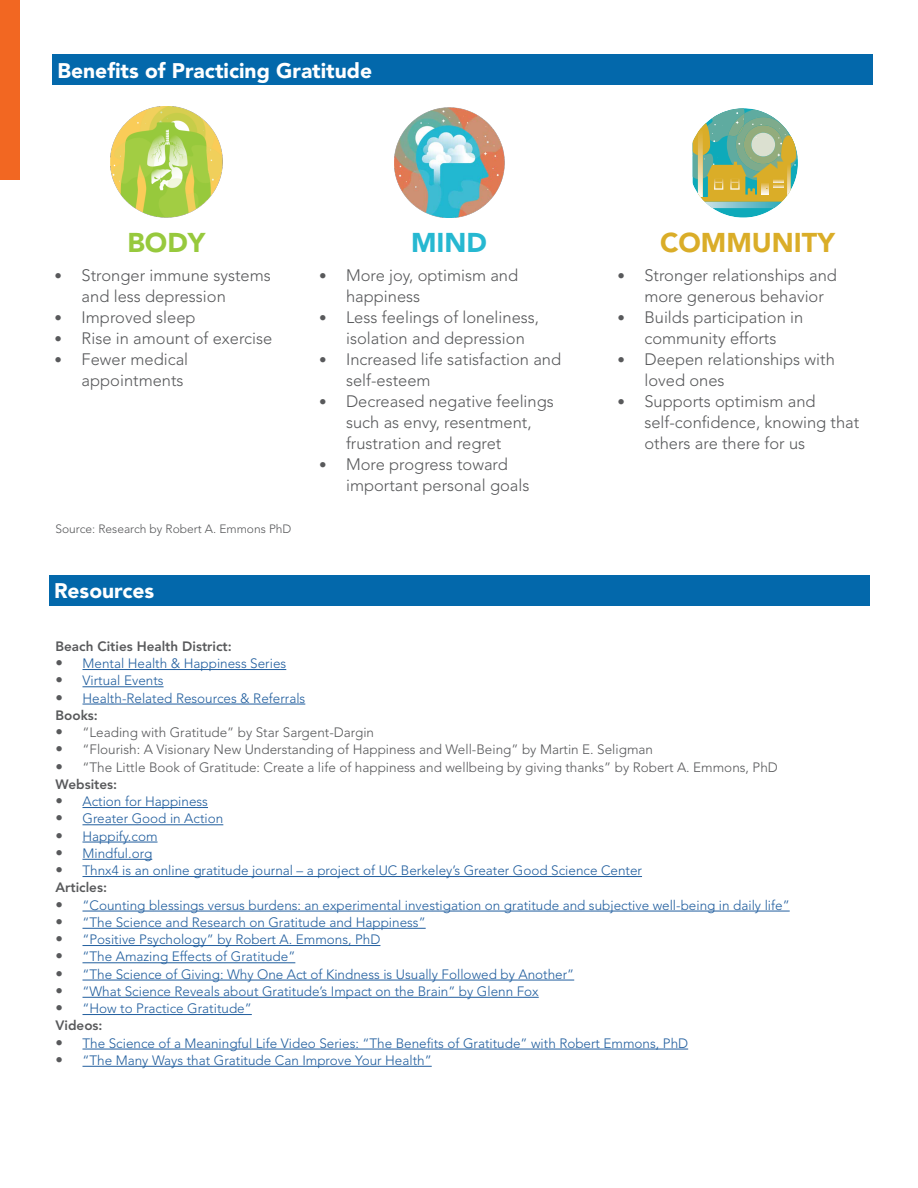
<style>
.page{position:relative;width:918px;height:1188px;background:#fff}
.page>*{position:absolute;margin:0;border:0;box-sizing:border-box;transform-origin:0 0}
.t1{font:900 27px "Avenir";color:#daad28}
.t2{font:900 27px "Avenir";color:#26b8d1}
.t3{font:900 27px "Avenir";color:#97c93d}
.t4{font:900 21px "Avenir";color:#fff}
.t5{font:300 16.5px/21px "Avenir";color:#58595b}
.t6{font:300 13.5px/17.2px "Avenir";color:#215e9e}
.t7{font:300 13.5px/17.2px "Avenir";color:#58595b}
.t8{font:800 13.5px "Avenir";color:#58595b}
.t9{font:300 12px "Avenir";color:#58595b}
.s1{font-size:15px}
.s2{font-size:15px;color:#58595b}
.s3{font-weight:800;color:#58595b}
.s4{font-weight:800}
</style>
<div class="page">
<div style="left:49px;top:575px;width:820px;height:31px;background:#0368ab"></div>
<hr style="left:82px;top:669px;width:204px;height:1px;background:#215e9e">
<hr style="left:82px;top:686px;width:82px;height:1px;background:#215e9e">
<hr style="left:82px;top:704px;width:223px;height:1px;background:#215e9e">
<hr style="left:82px;top:807px;width:126px;height:1px;background:#215e9e">
<hr style="left:82px;top:824px;width:141px;height:1px;background:#215e9e">
<hr style="left:82px;top:842px;width:76px;height:1px;background:#215e9e">
<hr style="left:82px;top:859px;width:70px;height:1px;background:#215e9e">
<hr style="left:82px;top:876px;width:560px;height:1px;background:#215e9e">
<hr style="left:82px;top:911px;width:708px;height:1px;background:#215e9e">
<hr style="left:82px;top:928px;width:344px;height:1px;background:#215e9e">
<hr style="left:82px;top:945px;width:298px;height:1px;background:#215e9e">
<hr style="left:82px;top:962px;width:213px;height:1px;background:#215e9e">
<hr style="left:82px;top:980px;width:492px;height:1px;background:#215e9e">
<hr style="left:82px;top:997px;width:457px;height:1px;background:#215e9e">
<hr style="left:82px;top:1014px;width:170px;height:1px;background:#215e9e">
<hr style="left:82px;top:1049px;width:606px;height:1px;background:#215e9e">
<hr style="left:82px;top:1066px;width:350px;height:1px;background:#215e9e">
<div style="left:52px;top:55px;width:821px;height:30px;background:#0368ab"></div>
<img style="left:394px;top:108px;width:110px;height:110px">
<img style="left:111px;top:106px;width:111px;height:112px">
<svg style="left:693px;top:108px;width:105px;height:110px"></svg>
<div style="left:0;top:0;width:19px;height:179px;background:#f26722"></div>
<h2 class="t4" style="left:58px;top:58px;width:316px">Benefits of Practicing Gratitude</h2>
<h1 class="t3" style="left:127px;top:226px;width:79px">BODY</h1>
<p class="t5" style="left:82px;top:264px;width:191px;text-indent:-27px"><span class="s1">•</span> Stronger immune systems and less depression</p>
<p class="t5" style="left:55px;top:306px;width:143px"><span class="s1">•</span> Improved sleep</p>
<p class="t5" style="left:55px;top:327px;width:219px"><span class="s1">•</span> Rise in amount of exercise</p>
<p class="t5" style="left:55px;top:348px;width:135px;text-align:right"><span class="s1">•</span> Fewer medical appointments</p>
<p class="t9" style="left:56px;top:522px;width:237px">Source: Research by Robert A. Emmons PhD</p>
<h2 class="t4" style="left:54px;top:578px;width:102px">Resources</h2>
<h1 class="t2" style="left:411px;top:226px;width:77px">MIND</h1>
<h1 class="t1" style="left:660px;top:226px;width:176px">COMMUNITY</h1>
<p class="t5" style="left:346px;top:264px;width:174px;text-indent:-27px"><span class="s1">•</span> More joy, optimism and happiness</p>
<p class="t5" style="left:346px;top:306px;width:195px;text-indent:-27px"><span class="s1">•</span> Less feelings of loneliness, isolation and depression</p>
<p class="t5" style="left:346px;top:348px;width:217px;text-indent:-27px"><span class="s1">•</span> Increased life satisfaction and self-esteem</p>
<p class="t5" style="left:346px;top:390px;width:209px;text-indent:-27px"><span class="s1">•</span> Decreased negative feelings such as envy, resentment, frustration and regret</p>
<p class="t5" style="left:346px;top:453px;width:185px;text-indent:-27px"><span class="s1">•</span> More progress toward important personal goals</p>
<p class="t5" style="left:644px;top:264px;width:194px;text-indent:-27px"><span class="s1">•</span> Stronger relationships and more generous behavior</p>
<p class="t5" style="left:617px;top:306px;width:187px;text-align:center"><span class="s1">•</span> Builds participation in community efforts</p>
<p class="t5" style="left:644px;top:348px;width:192px;text-indent:-27px"><span class="s1">•</span> Deepen relationships with loved ones</p>
<p class="t5" style="left:644px;top:390px;width:216px;text-indent:-27px"><span class="s1">•</span> Supports optimism and self-confidence, knowing that others are there for us</p>
<p class="t8" style="left:56px;top:638px;width:178px">Beach Cities Health District:</p>
<p class="t6" style="left:56px;top:655px;width:232px"><span class="s2">•</span> Mental Health &amp; Happiness Series</p>
<p class="t6" style="left:56px;top:672px;width:110px"><span class="s2">•</span> Virtual Events</p>
<p class="t6" style="left:56px;top:689px;width:251px"><span class="s2">•</span> Health-Related Resources &amp; Referrals<br><span class="s3">Books:</span></p>
<p class="t7" style="left:56px;top:724px;width:320px"><span class="s1">•</span> “Leading with Gratitude” by Star Sargent-Dargin</p>
<p class="t7" style="left:56px;top:741px;width:599px"><span class="s1">•</span> “Flourish: A Visionary New Understanding of Happiness and Well-Being” by Martin E. Seligman</p>
<p class="t7" style="left:56px;top:758px;width:724px"><span class="s1">•</span> “The Little Book of Gratitude: Create a life of happiness and wellbeing by giving thanks” by Robert A. Emmons, PhD<br><span class="s4">Websites:</span></p>
<p class="t6" style="left:56px;top:793px;width:154px"><span class="s2">•</span> Action for Happiness</p>
<p class="t6" style="left:56px;top:810px;width:169px"><span class="s2">•</span> Greater Good in Action</p>
<p class="t6" style="left:56px;top:827px;width:104px"><span class="s2">•</span> Happify.com</p>
<p class="t6" style="left:56px;top:845px;width:98px"><span class="s2">•</span> Mindful.org</p>
<p class="t6" style="left:56px;top:862px;width:588px"><span class="s2">•</span> Thnx4 is an online gratitude journal – a project of UC Berkeley’s Greater Good Science Center<br><span class="s3">Articles:</span></p>
<p class="t6" style="left:56px;top:896px;width:736px"><span class="s2">•</span> “Counting blessings versus burdens: an experimental investigation on gratitude and subjective well-being in daily life”</p>
<p class="t6" style="left:55px;top:914px;width:372px"><span class="s2">•</span> “The Science and Research on Gratitude and Happiness”</p>
<p class="t6" style="left:55px;top:931px;width:326px"><span class="s2">•</span> “Positive Psychology” by Robert A. Emmons, PhD</p>
<p class="t6" style="left:55px;top:948px;width:241px"><span class="s2">•</span> “The Amazing Effects of Gratitude”</p>
<p class="t6" style="left:55px;top:965px;width:520px"><span class="s2">•</span> “The Science of Giving: Why One Act of Kindness is Usually Followed by Another”</p>
<p class="t6" style="left:55px;top:983px;width:485px"><span class="s2">•</span> “What Science Reveals about Gratitude’s Impact on the Brain” by Glenn Fox</p>
<p class="t6" style="left:55px;top:1000px;width:198px"><span class="s2">•</span> “How to Practice Gratitude”<br><span class="s3">Videos:</span></p>
<p class="t6" style="left:55px;top:1034px;width:634px"><span class="s2">•</span> The Science of a Meaningful Life Video Series: “The Benefits of Gratitude” with Robert Emmons, PhD</p>
<p class="t6" style="left:55px;top:1052px;width:378px"><span class="s2">•</span> “The Many Ways that Gratitude Can Improve Your Health”</p>
</div>
